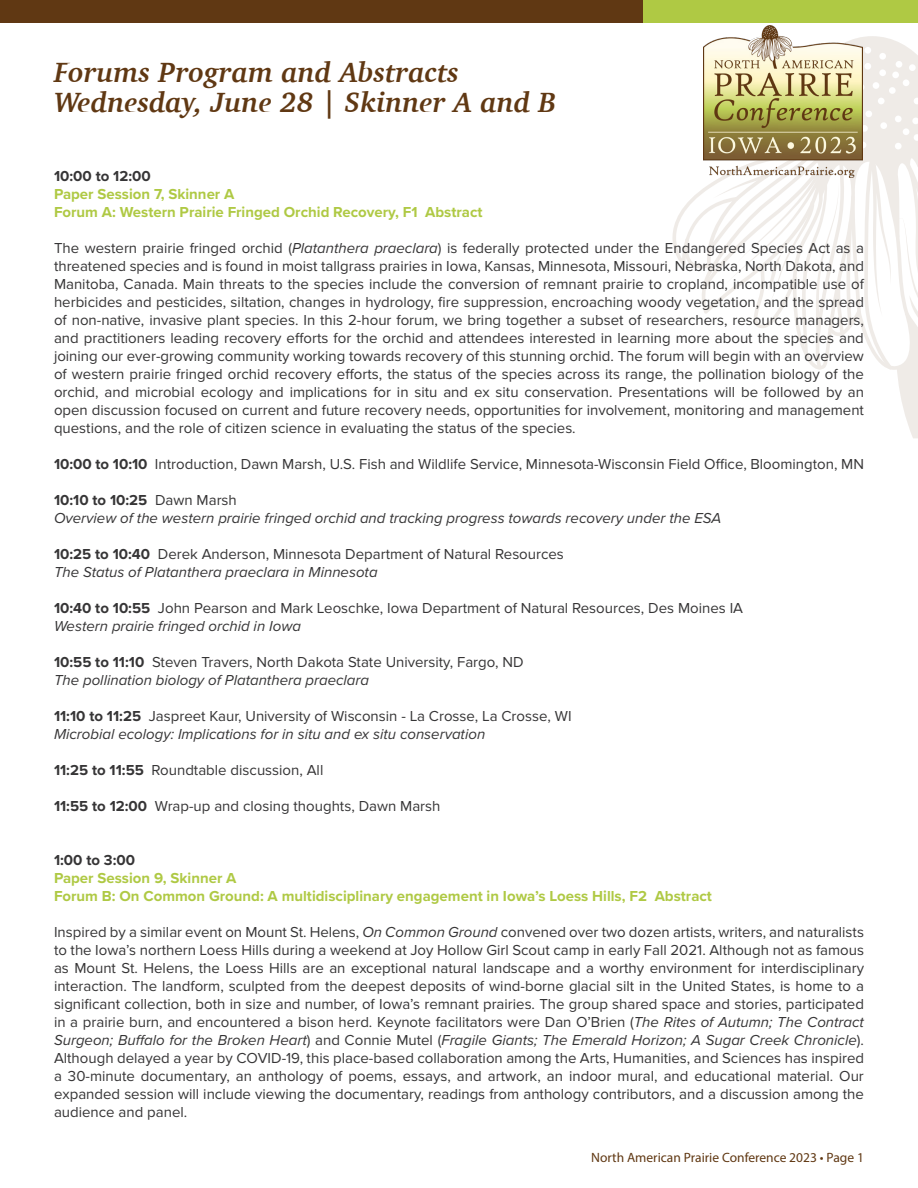
<style>
.page{position:relative;width:918px;height:1188px;background:#fff}
.page>*{position:absolute;margin:0;border:0;box-sizing:border-box;transform-origin:0 0}
.t1{font:italic 700 28.5px "Charter";color:#603813}
.t2{font:15px/18px "Proxima Nova";color:#363536;text-align:justify}
.t3{font:italic 15px "Proxima Nova";color:#363536}
.t4{font:700 15px "Proxima Nova";color:#afc944}
.t5{font:700 15px "Proxima Nova";color:#363536}
.t6{font:13.5px "Myriad Pro";color:#603813}
.s1{font-style:italic}
.s2{font-weight:700}
.s3{font-weight:400}
</style>
<div class="page">
<svg style="left:672px;top:36px;width:246px;height:402px"></svg>
<div style="left:0;top:0;width:644px;height:23px;background:#603813"></div>
<div style="left:644px;top:0;width:274px;height:23px;background:#afc944"></div>
<img style="left:703px;top:25px;width:160px;height:153px">
<p class="t1" style="left:54px;top:48px;width:407px">Forums Program and Abstracts</p>
<p class="t1" style="left:54px;top:78px;width:504px">Wednesday, June 28 | Skinner A and B</p>
<p class="t5" style="left:54px;top:165px;width:98px">10:00 to 12:00</p>
<p class="t4" style="left:54px;top:183px;width:182px">Paper Session 7, Skinner A</p>
<p class="t4" style="left:54px;top:201px;width:430px">Forum A: Western Prairie Fringed Orchid Recovery, F1 Abstract</p>
<p class="t2" style="left:54px;top:239px;width:812px">The western prairie fringed orchid (<span class="s1">Platanthera praeclara</span>) is federally protected under the Endangered Species Act as a threatened species and is found in moist tallgrass prairies in Iowa, Kansas, Minnesota, Missouri, Nebraska, North Dakota, and Manitoba, Canada. Main threats to the species include the conversion of remnant prairie to cropland, incompatible use of herbicides and pesticides, siltation, changes in hydrology, fire suppression, encroaching woody vegetation, and the spread of non-native, invasive plant species. In this 2-hour forum, we bring together a subset of researchers, resource managers, and practitioners leading recovery efforts for the orchid and attendees interested in learning more about the species and joining our ever-growing community working towards recovery of this stunning orchid. The forum will begin with an overview of western prairie fringed orchid recovery efforts, the status of the species across its range, the pollination biology of the orchid, and microbial ecology and implications for in situ and ex situ conservation. Presentations will be followed by an open discussion focused on current and future recovery needs, opportunities for involvement, monitoring and management questions, and the role of citizen science in evaluating the status of the species.</p>
<p class="t2" style="left:54px;top:455px;width:812px"><span class="s2">10:00 to 10:10</span> Introduction, Dawn Marsh, U.S. Fish and Wildlife Service, Minnesota-Wisconsin Field Office, Bloomington, MN</p>
<p class="t5" style="left:54px;top:489px;width:184px">10:10 to 10:25 <span class="s3">Dawn Marsh</span></p>
<p class="t3" style="left:54px;top:509px;width:669px">Overview of the western prairie fringed orchid and tracking progress towards recovery under the ESA</p>
<p class="t2" style="left:54px;top:545px;width:511px"><span class="s2">10:25 to 10:40</span> Derek Anderson, Minnesota Department of Natural Resources</p>
<p class="t3" style="left:54px;top:563px;width:325px">The Status of Platanthera praeclara in Minnesota</p>
<p class="t2" style="left:54px;top:599px;width:691px"><span class="s2">10:40 to 10:55</span> John Pearson and Mark Leoschke, Iowa Department of Natural Resources, Des Moines IA</p>
<p class="t3" style="left:54px;top:617px;width:248px">Western prairie fringed orchid in Iowa</p>
<p class="t2" style="left:54px;top:653px;width:471px"><span class="s2">10:55 to 11:10</span> Steven Travers, North Dakota State University, Fargo, ND</p>
<p class="t3" style="left:54px;top:671px;width:317px">The pollination biology of Platanthera praeclara</p>
<p class="t2" style="left:54px;top:707px;width:519px"><span class="s2">11:10 to 11:25</span> Jaspreet Kaur, University of Wisconsin - La Crosse, La Crosse, WI</p>
<p class="t3" style="left:54px;top:725px;width:433px">Microbial ecology: Implications for in situ and ex situ conservation</p>
<p class="t2" style="left:54px;top:761px;width:271px"><span class="s2">11:25 to 11:55</span> Roundtable discussion, All</p>
<p class="t2" style="left:54px;top:797px;width:388px"><span class="s2">11:55 to 12:00</span> Wrap-up and closing thoughts, Dawn Marsh</p>
<p class="t5" style="left:54px;top:849px;width:83px">1:00 to 3:00</p>
<p class="t4" style="left:54px;top:867px;width:184px">Paper Session 9, Skinner A</p>
<p class="t4" style="left:54px;top:885px;width:660px">Forum B: On Common Ground: A multidisciplinary engagement in Iowa’s Loess Hills, F2 Abstract</p>
<p class="t2" style="left:54px;top:923px;width:812px">Inspired by a similar event on Mount St. Helens, <span class="s1">On Common Ground</span> convened over two dozen artists, writers, and naturalists to the Iowa’s northern Loess Hills during a weekend at Joy Hollow Girl Scout camp in early Fall 2021. Although not as famous as Mount St. Helens, the Loess Hills are an exceptional natural landscape and a worthy environment for interdisciplinary interaction. The landform, sculpted from the deepest deposits of wind-borne glacial silt in the United States, is home to a significant collection, both in size and number, of Iowa’s remnant prairies. The group shared space and stories, participated in a prairie burn, and encountered a bison herd. Keynote facilitators were Dan O’Brien (<span class="s1">The Rites of Autumn; The Contract Surgeon; Buffalo for the Broken Heart</span>) and Connie Mutel (<span class="s1">Fragile Giants; The Emerald Horizon; A Sugar Creek Chronicle</span>).<br>Although delayed a year by COVID-19, this place-based collaboration among the Arts, Humanities, and Sciences has inspired a 30-minute documentary, an anthology of poems, essays, and artwork, an indoor mural, and educational material. Our expanded session will include viewing the documentary, readings from anthology contributors, and a discussion among the audience and panel.</p>
<p class="t6" style="left:591px;top:1149px;width:274px">North American Prairie Conference 2023 • Page 1</p>
</div>
